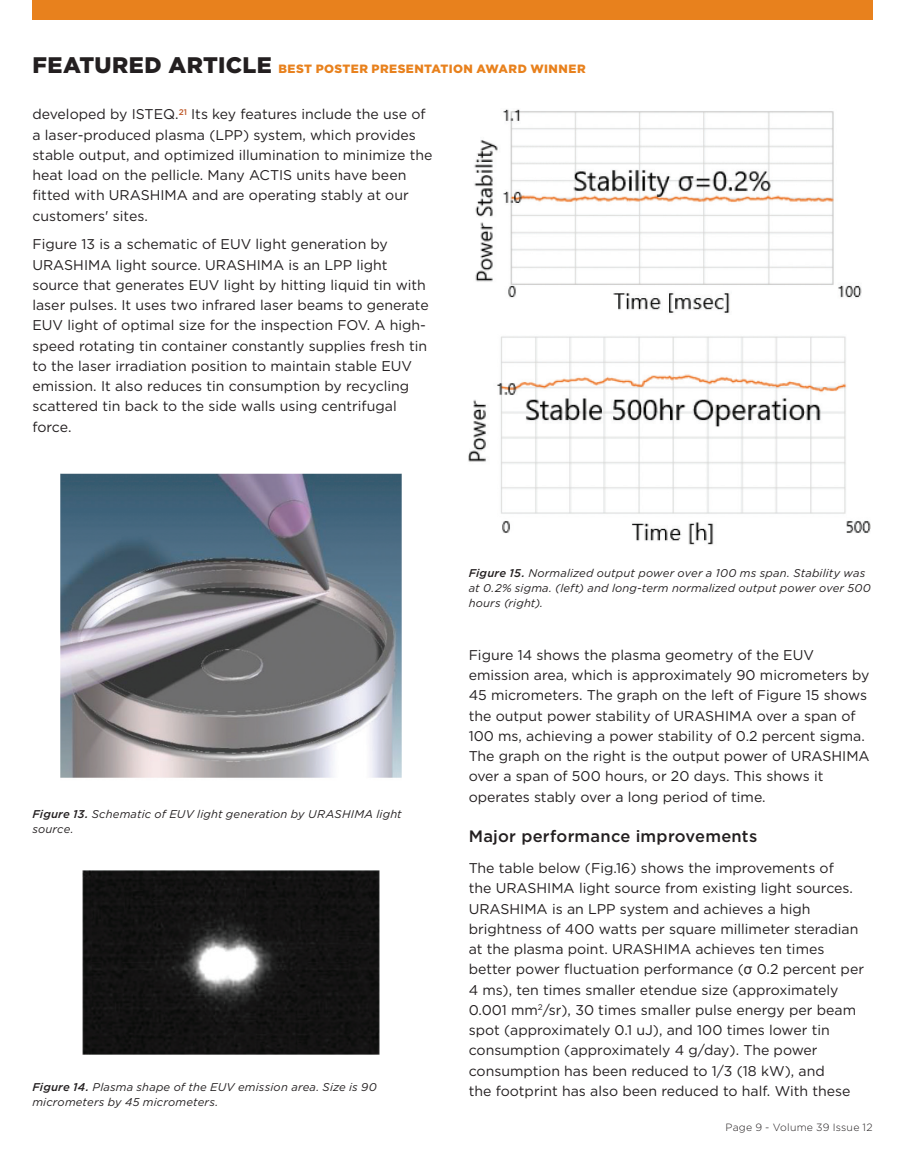
<style>
.page{position:relative;width:905px;height:1161px;background:#fff}
.page>*{position:absolute;margin:0;border:0;box-sizing:border-box;transform-origin:0 0}
.t1{font:500 16.5px "Gotham";letter-spacing:.015em;color:#231f20}
.t2{font:14.1px/20.2px "Gotham";color:#231f20}
.t3{font:900 12px "Gotham";letter-spacing:.03em;color:#e8811d}
.t4{font:italic 11.25px/15px "Gotham";letter-spacing:.015em;color:#231f20}
.t5{font:300 10.5px "Gotham";letter-spacing:.02em;color:#231f20}
.s1{font-size:22.5px;color:#231f20}
.s2{font-weight:500}
.s3{font-family:"Arial"}
</style>
<div class="page">
<div style="left:32px;top:0;width:840px;height:19px;background:#e8811d"></div>
<img style="left:61px;top:473px;width:341px;height:305px">
<img style="left:474px;top:109px;width:388px;height:204px">
<img style="left:468px;top:336px;width:403px;height:209px">
<img style="left:83px;top:871px;width:297px;height:184px">
<p class="t3" style="left:32px;top:60px;width:554px"><span class="s1">FEATURED ARTICLE</span> BEST POSTER PRESENTATION AWARD WINNER</p>
<p class="t2" style="left:32px;top:104px;width:401px">developed by ISTEQ.<sup>21</sup> Its key features include the use of a laser-produced plasma (LPP) system, which provides stable output, and optimized illumination to minimize the heat load on the pellicle. Many ACTIS units have been fitted with URASHIMA and are operating stably at our customers' sites.</p>
<p class="t2" style="left:32px;top:234px;width:398px">Figure 13 is a schematic of EUV light generation by URASHIMA light source. URASHIMA is an LPP light source that generates EUV light by hitting liquid tin with laser pulses. It uses two infrared laser beams to generate EUV light of optimal size for the inspection FOV. A high&shy;speed rotating tin container constantly supplies fresh tin to the laser irradiation position to maintain stable EUV emission. It also reduces tin consumption by recycling scattered tin back to the side walls using centrifugal force.</p>
<p class="t4" style="left:32px;top:807px;width:371px"><span class="s2">Figure 13.</span> Schematic of EUV light generation by URASHIMA light source.</p>
<p class="t4" style="left:32px;top:1079px;width:346px"><span class="s2">Figure 14.</span> Plasma shape of the EUV emission area. Size is 90 micrometers by 45 micrometers.</p>
<p class="t4" style="left:468px;top:565px;width:404px"><span class="s2">Figure 15.</span> Normalized output power over a 100 ms span. Stability was at 0.2% sigma. (left) and long-term normalized output power over 500 hours (right).</p>
<p class="t2" style="left:468px;top:644px;width:402px">Figure 14 shows the plasma geometry of the EUV emission area, which is approximately 90 micrometers by 45 micrometers. The graph on the left of Figure 15 shows the output power stability of URASHIMA over a span of 100 ms, achieving a power stability of 0.2 percent sigma.<br>The graph on the right is the output power of URASHIMA over a span of 500 hours, or 20 days. This shows it operates stably over a long period of time.</p>
<p class="t1" style="left:468px;top:825px;width:290px">Major performance improvements</p>
<p class="t2" style="left:468px;top:858px;width:397px">The table below (Fig.16) shows the improvements of<br>the URASHIMA light source from existing light sources.<br>URASHIMA is an LPP system and achieves a high brightness of 400 watts per square millimeter steradian at the plasma point. URASHIMA achieves ten times better power fluctuation performance (<span class="s3">σ</span> 0.2 percent per 4 ms), ten times smaller etendue size (approximately 0.001 mm<sup>2</sup>/sr), 30 times smaller pulse energy per beam spot (approximately 0.1 uJ), and 100 times lower tin consumption (approximately 4 g/day). The power consumption has been reduced to 1/3 (18 kW), and<br>the footprint has also been reduced to half. With these</p>
<p class="t5" style="left:725px;top:1120px;width:149px">Page 9 - Volume 39 Issue 12</p>
</div>
